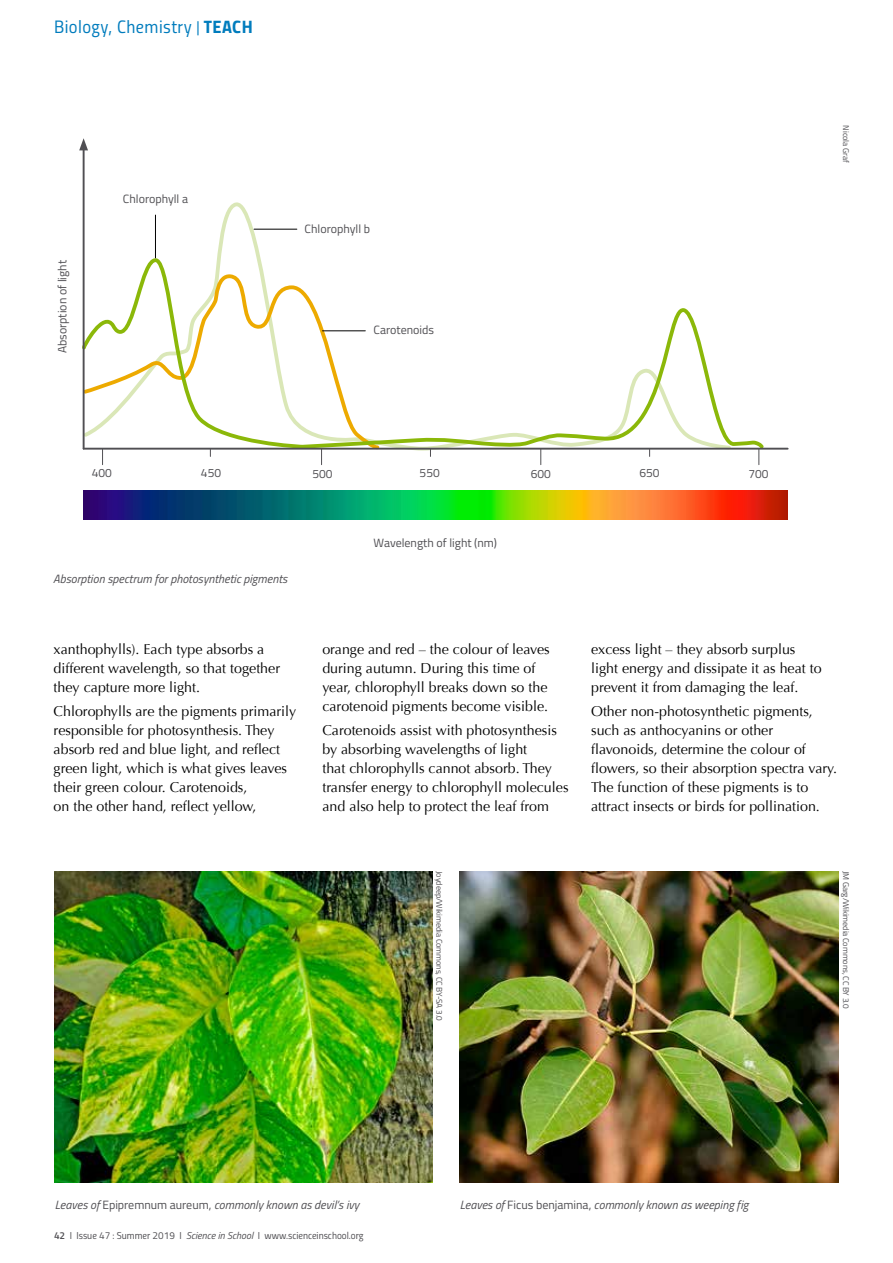
<style>
.page{position:relative;width:893px;height:1263px;background:#fff}
.page>*{position:absolute;margin:0;border:0;box-sizing:border-box;transform-origin:0 0}
.t1{font:18px "Titillium Regular Upright";letter-spacing:.025em;color:#007cbd}
.t2{font:14.25px/19px "Optima";color:#000}
.t3{font:italic 12px "Titillium Web";color:#504f53}
.t4{font:12px "Titillium Web";color:#504f53}
.t5{font:10.05px "Titillium Regular Upright";color:#504f53}
.t6{font:8.25px "Titillium Web";letter-spacing:-.01em;color:#504f53}
.s1{font-size:15px}
.s2{font-family:"Titillium Bold Upright"}
.s3{font-style:normal}
.s4{font-family:"Titillium Semibold Upright"}
.s5{font-family:"Titillium Web";font-style:italic}
</style>
<div class="page">
<img style="left:460px;top:871px;width:379px;height:311px">
<img style="left:55px;top:871px;width:377px;height:311px">
<img style="left:83px;top:490px;width:704px;height:29px">
<svg style="left:82px;top:258px;width:684px;height:193px"></svg>
<hr style="left:83px;top:147px;width:2px;height:302px;background:#504f53">
<svg style="left:79px;top:138px;width:9px;height:12px"></svg>
<hr style="left:84px;top:448px;width:704px;height:2px;background:#504f53">
<svg style="left:102px;top:450px;width:1px;height:15px"></svg>
<svg style="left:540px;top:449px;width:1px;height:16px"></svg>
<svg style="left:758px;top:449px;width:1px;height:16px"></svg>
<svg style="left:321px;top:450px;width:1px;height:15px"></svg>
<hr style="left:254px;top:229px;width:43px;height:1px;background:#000">
<hr style="left:155px;top:215px;width:1px;height:43px;background:#000">
<hr style="left:322px;top:330px;width:43px;height:1px;background:#000">
<p class="t1" style="left:54px;top:14px;width:200px">Biology, Chemistry <span class="s1">|</span> <span class="s2">TEACH</span></p>
<p class="t4" style="left:54px;top:353px;width:95px;rotate:-90deg">Absorption of light</p>
<p class="t4" style="left:123px;top:190px;width:67px">Chlorophyll a</p>
<p class="t4" style="left:305px;top:220px;width:67px">Chlorophyll b</p>
<p class="t4" style="left:374px;top:321px;width:62px">Carotenoids</p>
<p class="t4" style="left:92px;top:464px;width:22px">400</p>
<p class="t4" style="left:201px;top:464px;width:22px">450</p>
<p class="t4" style="left:312px;top:465px;width:22px">500</p>
<p class="t4" style="left:420px;top:464px;width:22px">550</p>
<p class="t4" style="left:531px;top:465px;width:22px">600</p>
<p class="t4" style="left:639px;top:464px;width:22px">650</p>
<p class="t4" style="left:748px;top:465px;width:22px">700</p>
<p class="t4" style="left:374px;top:534px;width:125px">Wavelength of light (nm)</p>
<p class="t3" style="left:53px;top:570px;width:236px">Absorption spectrum for photosynthetic pigments</p>
<p class="t6" style="left:852px;top:125px;width:39px;rotate:90deg">Nicola Graf</p>
<p class="t2" style="left:54px;top:640px;width:228px">xanthophylls). Each type absorbs a different wavelength, so that together they capture more light.</p>
<p class="t2" style="left:54px;top:701px;width:244px">Chlorophylls are the pigments primarily responsible for photosynthesis. They absorb red and blue light, and reflect green light, which is what gives leaves their green colour. Carotenoids,<br>on the other hand, reflect yellow,</p>
<p class="t2" style="left:322px;top:640px;width:229px">orange and red – the colour of leaves during autumn. During this time of year, chlorophyll breaks down so the carotenoid pigments become visible.</p>
<p class="t2" style="left:322px;top:720px;width:248px">Carotenoids assist with photosynthesis by absorbing wavelengths of light<br>that chlorophylls cannot absorb. They transfer energy to chlorophyll molecules and also help to protect the leaf from</p>
<p class="t6" style="left:445px;top:871px;width:151px;rotate:90deg">Joydeep/Wikimedia Commons, CC BY-SA 3.0</p>
<p class="t2" style="left:591px;top:640px;width:232px">excess light – they absorb surplus light energy and dissipate it as heat to prevent it from damaging the leaf.</p>
<p class="t2" style="left:591px;top:701px;width:247px">Other non-photosynthetic pigments, such as anthocyanins or other flavonoids, determine the colour of flowers, so their absorption spectra vary.<br>The function of these pigments is to attract insects or birds for pollination.</p>
<p class="t6" style="left:852px;top:871px;width:139px;rotate:90deg">JM Garg/Wikimedia Commons, CC BY 3.0</p>
<p class="t3" style="left:55px;top:1196px;width:306px">Leaves of <span class="s3">Epipremnum aureum,</span> commonly known as devil’s ivy</p>
<p class="t3" style="left:460px;top:1196px;width:290px">Leaves of <span class="s3">Ficus benjamina,</span> commonly known as weeping fig</p>
<p class="t5" style="left:54px;top:1228px;width:311px"><span class="s4">42</span> I Issue 47 : Summer 2019 I <span class="s5">Science in School</span> I www.scienceinschool.org</p>
</div>
